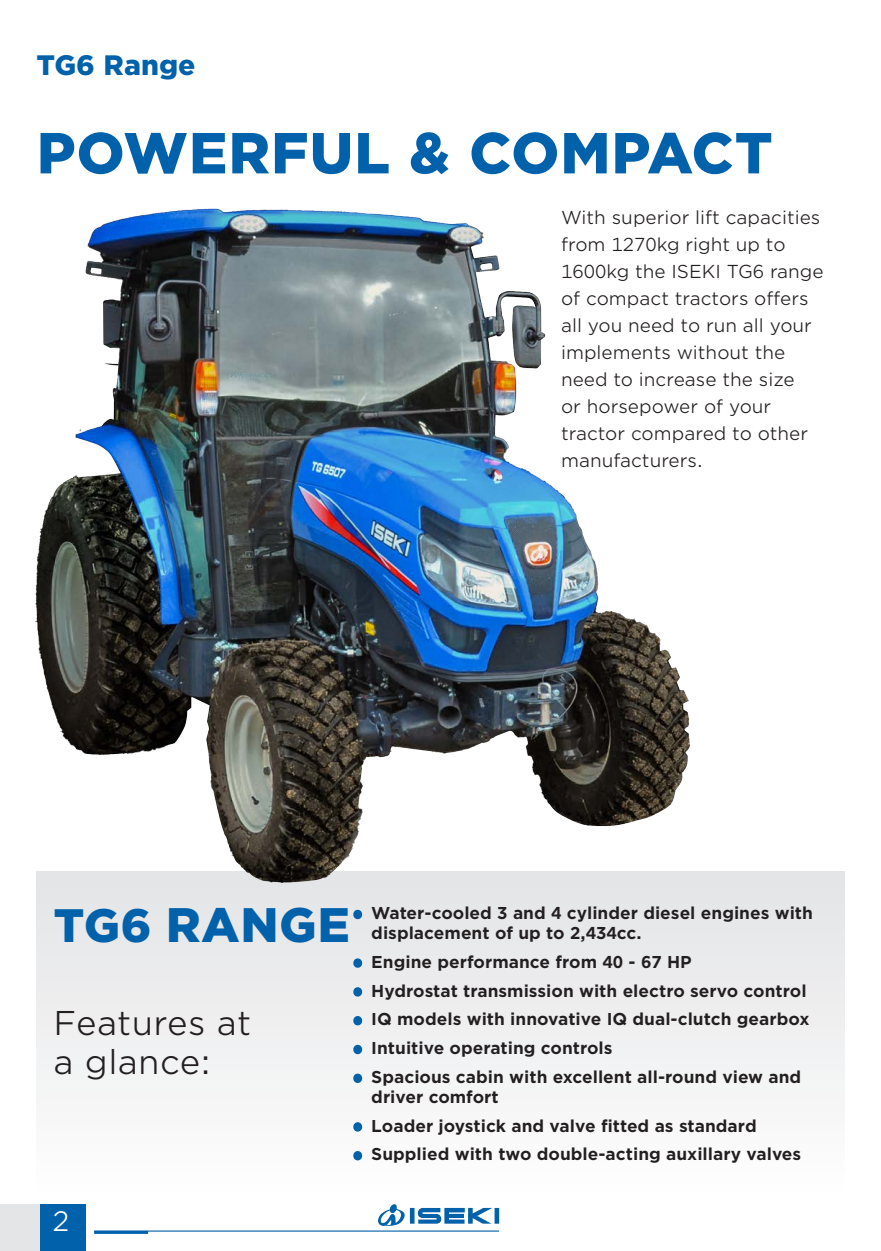
<style>
.page{position:relative;width:881px;height:1251px;background:#fff}
.page>*{position:absolute;margin:0;border:0;box-sizing:border-box;transform-origin:0 0}
.t1{font:900 55.5px "Gotham S Sm";letter-spacing:.01em;color:#0161aa}
.Headline{font:900 46.5px "Gotham S Sm";letter-spacing:.01em;color:#0161aa}
.Headline-2{font:33px "Gotham Office";letter-spacing:.01em;color:#231f20}
.t2{font:900 27px "Gotham S Sm";color:#0161aa}
.t3{font:27px "Gotham Office";color:#fff}
.t4{font:18px/27px "Gotham Office";color:#231f20}
.t5{font:700 16.5px/19.8px "Gotham Office";color:#231f20}
.s1{font-size:45px}
</style>
<div class="page">
<div style="left:36px;top:1204px;width:50px;height:47px;background:#0161aa"></div>
<div style="left:0;top:1204px;width:40px;height:47px;background:#e4e5e7"></div>
<svg style="left:378px;top:1204px;width:121px;height:22px"></svg>
<hr style="left:94px;top:1230px;width:405px;height:1px;background:#0161aa">
<hr style="left:94px;top:1231px;width:54px;height:3px;background:#0161aa">
<div style="left:36px;top:871px;width:808px;height:326px;background:linear-gradient(to right,#f2f2f3,#f1f1f2)"></div>
<svg style="left:353px;top:910px;width:9px;height:9px"></svg>
<svg style="left:353px;top:958px;width:9px;height:10px"></svg>
<svg style="left:353px;top:987px;width:9px;height:9px"></svg>
<svg style="left:353px;top:1016px;width:9px;height:9px"></svg>
<svg style="left:353px;top:1045px;width:9px;height:9px"></svg>
<svg style="left:353px;top:1073px;width:9px;height:10px"></svg>
<svg style="left:353px;top:1122px;width:9px;height:9px"></svg>
<svg style="left:353px;top:1151px;width:9px;height:9px"></svg>
<img style="left:35px;top:208px;width:683px;height:695px">
<h3 class="t2" style="left:36px;top:46px;width:160px">TG6 Range</h3>
<p class="t1" style="left:36px;top:113px;width:738px">POWERFUL &amp; COMPACT</p>
<p class="t4" style="left:561px;top:204px;width:264px">With superior lift capacities from 1270kg right up to<br>1600kg the ISEKI TG6 range of compact tractors offers all you need to run all your implements without the need to increase the size<br>or horsepower of your tractor compared to other manufacturers.</p>
<p class="Headline" style="left:54px;top:892px;width:298px"><span class="s1">TG6</span> RANGE</p>
<p class="Headline-2" style="left:54px;top:1001px;width:199px">Features at</p>
<p class="Headline-2" style="left:54px;top:1040px;width:159px">a glance:</p>
<h3 class="t3" style="left:53px;top:1203px;width:19px">2</h3>
<p class="t5" style="left:371px;top:903px;width:443px">Water-cooled 3 and 4 cylinder diesel engines with displacement of up to 2,434cc.</p>
<p class="t5" style="left:371px;top:951px;width:322px">Engine performance from 40 - 67 HP</p>
<p class="t5" style="left:371px;top:980px;width:437px">Hydrostat transmission with electro servo control</p>
<p class="t5" style="left:371px;top:1009px;width:440px">IQ models with innovative IQ dual-clutch gearbox</p>
<p class="t5" style="left:371px;top:1038px;width:243px">Intuitive operating controls</p>
<p class="t5" style="left:371px;top:1067px;width:431px">Spacious cabin with excellent all-round view and driver comfort</p>
<p class="t5" style="left:371px;top:1115px;width:387px">Loader joystick and valve fitted as standard</p>
<p class="t5" style="left:371px;top:1144px;width:431px">Supplied with two double-acting auxillary valves</p>
</div>
